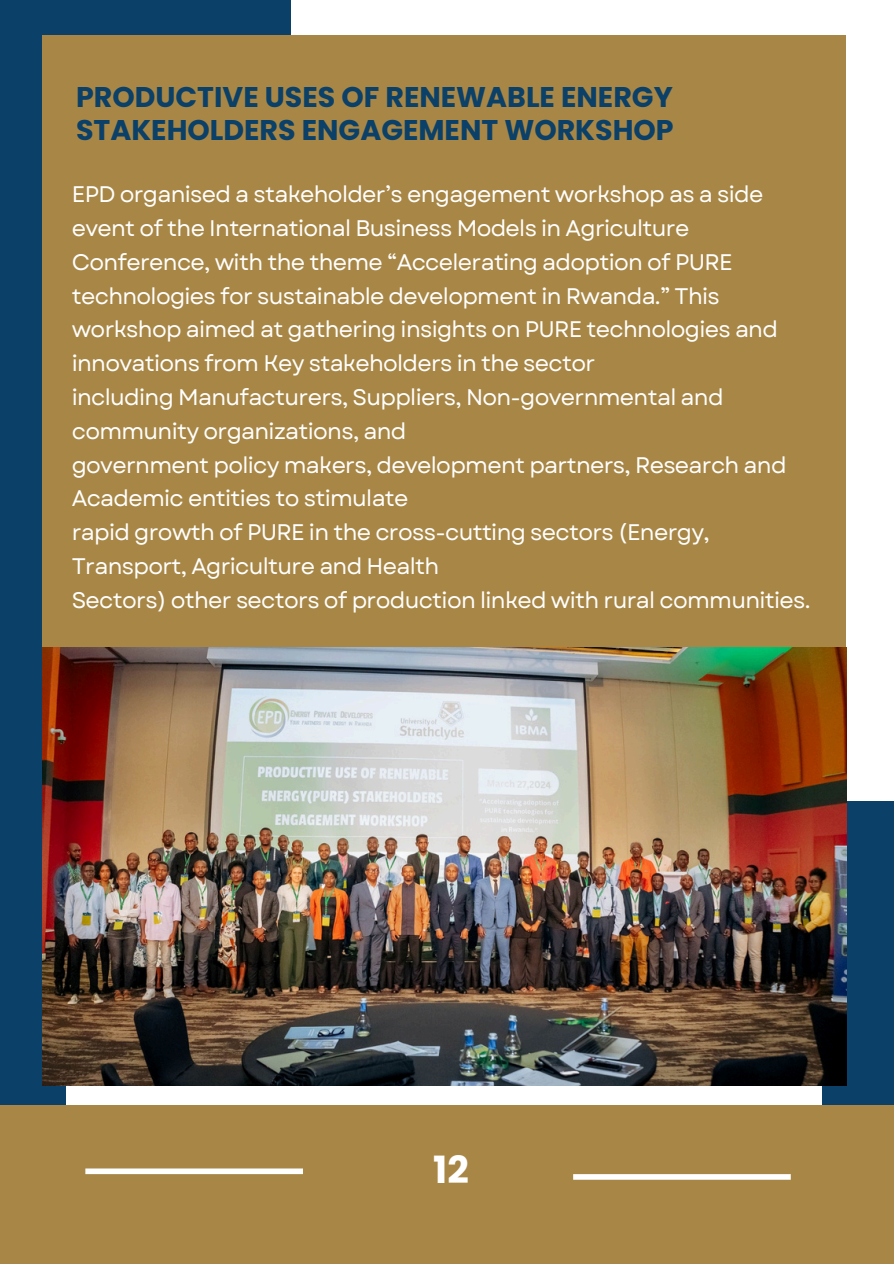
<style>
.page{position:relative;width:894px;height:1264px;background:#fff}
.page>*{position:absolute;margin:0;border:0;box-sizing:border-box;transform-origin:0 0}
.t1{font:700 37.5px "Poppins";color:#fff}
.t2{font:700 28.5px/33.5px "Poppins";color:#0b4068}
.t3{font:22.5px/33.8px "Garet";letter-spacing:-.03em;color:#fff}
</style>
<div class="page">
<div style="left:0;top:0;width:290px;height:413px;background:#0b4068"></div>
<div style="left:821px;top:801px;width:72px;height:445px;background:#0b4068"></div>
<div style="left:0;top:1104px;width:893px;height:159px;background:#a88746"></div>
<div style="left:0;top:395px;width:66px;height:709px;background:#0b4068"></div>
<img style="left:42px;top:647px;width:804px;height:438px">
<div style="left:43px;top:36px;width:802px;height:611px;background:#a88746"></div>
<div style="left:85px;top:1168px;width:218px;height:6px;background:#fff"></div>
<div style="left:573px;top:1174px;width:217px;height:5px;background:#fff"></div>
<h1 class="t2" style="left:76px;top:80px;width:599px">PRODUCTIVE USES OF RENEWABLE ENERGY<br>STAKEHOLDERS ENGAGEMENT WORKSHOP</h1>
<p class="t3" style="left:72px;top:178px;width:707px">EPD organised a stakeholder’s engagement workshop as a side event of the International Business Models in Agriculture Conference, with the theme “Accelerating adoption of PURE technologies for sustainable development in Rwanda.” This workshop aimed at gathering insights on PURE technologies and innovations from Key stakeholders in the sector</p>
<p class="t3" style="left:72px;top:380px;width:653px">including Manufacturers, Suppliers, Non-governmental and community organizations, and</p>
<p class="t3" style="left:72px;top:448px;width:716px">government policy makers, development partners, Research and<br>Academic entities to stimulate</p>
<p class="t3" style="left:72px;top:515px;width:639px">rapid growth of PURE in the cross-cutting sectors (Energy,<br>Transport, Agriculture and Health</p>
<p class="t3" style="left:72px;top:583px;width:740px">Sectors) other sectors of production linked with rural communities.</p>
<p class="t1" style="left:433px;top:1143px;width:37px">12</p>
</div>
